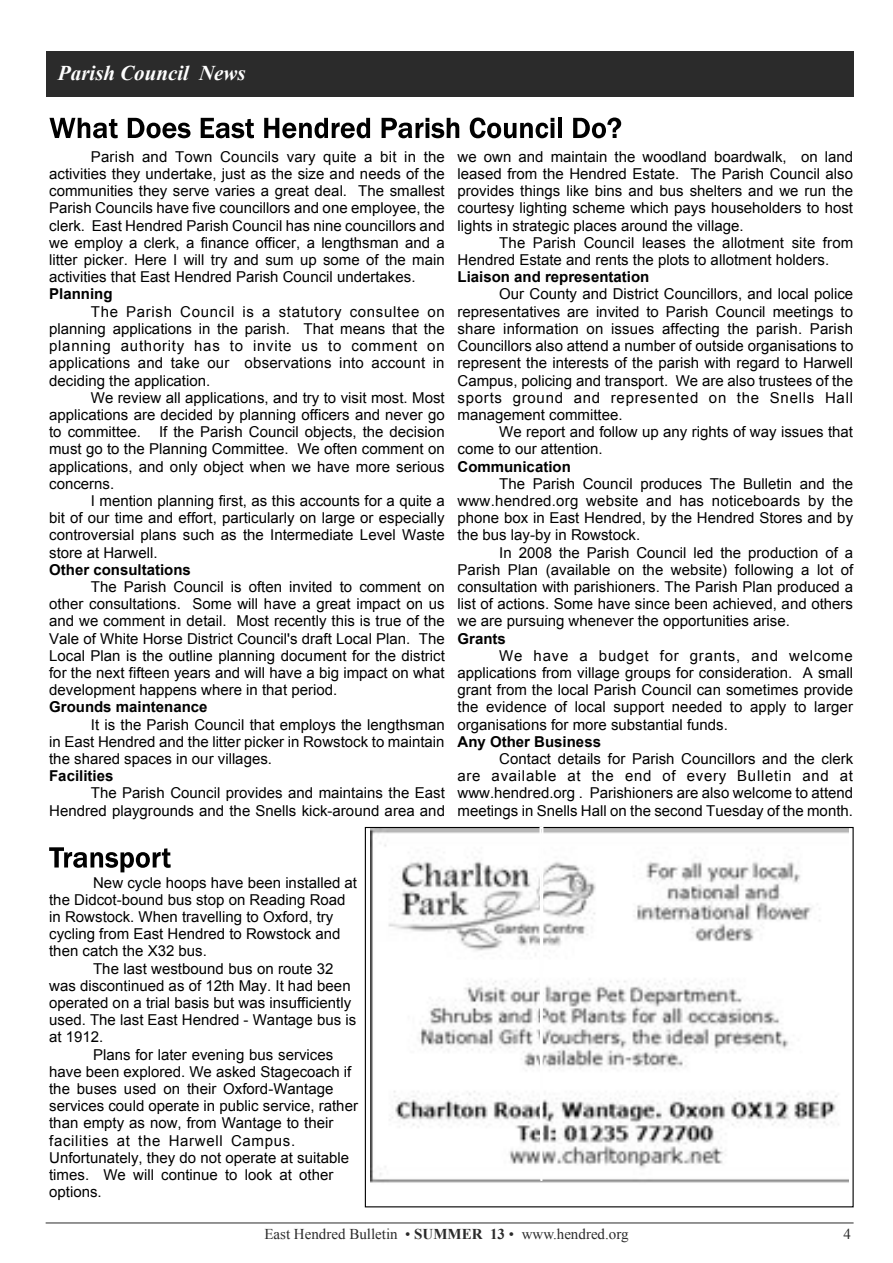
<style>
.page{position:relative;width:893px;height:1263px;background:#fff}
.page>*{position:absolute;margin:0;border:0;box-sizing:border-box;transform-origin:0 0}
.t1{font:21px "font 0000000017 beb 125";color:#fdfdfd}
.t2{font:15px/17.2px "font 0000000017 beb 125";color:#010101;text-align:justify}
.t3{font:15px "font 0000000017 beb 126";color:#010101}
.t4{font:15px "font 0000000017 beb 125";color:#2b2b2b}
.t5{font:15px "font 0000000017 beb 125";letter-spacing:.045em;color:#010101}
</style>
<div class="page">
<div style="left:46px;top:51px;width:808px;height:46px;background:#2b2b2b"></div>
<hr style="left:46px;top:1222px;width:808px;height:1px;background:#2b2b2b">
<svg style="left:49px;top:118px;width:69px;height:20px"></svg>
<svg style="left:128px;top:118px;width:63px;height:20px"></svg>
<svg style="left:201px;top:118px;width:53px;height:20px"></svg>
<svg style="left:264px;top:118px;width:106px;height:20px"></svg>
<svg style="left:382px;top:118px;width:77px;height:20px"></svg>
<svg style="left:470px;top:118px;width:84px;height:20px"></svg>
<hr style="left:551px;top:123px;width:3px;height:15px;background:#010101">
<hr style="left:558px;top:118px;width:4px;height:20px;background:#010101">
<svg style="left:573px;top:118px;width:48px;height:20px"></svg>
<img style="left:370px;top:829px;width:479px;height:354px">
<svg style="left:539px;top:826px;width:7px;height:398px"></svg>
<svg style="left:49px;top:847px;width:122px;height:25px"></svg>
<h1 class="t1" style="left:58px;top:61px;width:189px">Parish Council News</h1>
<p class="t2" style="left:49px;top:148px;width:397px;text-indent:42px">Parish and Town Councils vary quite a bit in the activities they undertake, just as the size and needs of the communities they serve varies a great deal. The smallest Parish Councils have five councillors and one employee, the clerk. East Hendred Parish Council has nine councillors and we employ a clerk, a finance officer, a lengthsman and a litter picker. Here I will try and sum up some of the main activities that East Hendred Parish Council undertakes.</p>
<p class="t3" style="left:49px;top:286px;width:65px">Planning</p>
<p class="t2" style="left:49px;top:303px;width:397px;text-indent:42px">The Parish Council is a statutory consultee on planning applications in the parish. That means that the planning authority has to invite us to comment on applications and take our observations into account in deciding the application.</p>
<p class="t2" style="left:49px;top:389px;width:397px;text-indent:42px">We review all applications, and try to visit most. Most applications are decided by planning officers and never go to committee. If the Parish Council objects, the decision must go to the Planning Committee. We often comment on applications, and only object when we have more serious concerns.</p>
<p class="t2" style="left:49px;top:492px;width:397px;text-indent:42px">I mention planning first, as this accounts for a quite a bit of our time and effort, particularly on large or especially controversial plans such as the Intermediate Level Waste store at Harwell.</p>
<p class="t3" style="left:49px;top:561px;width:143px">Other consultations</p>
<p class="t2" style="left:49px;top:578px;width:397px;text-indent:42px">The Parish Council is often invited to comment on other consultations. Some will have a great impact on us and we comment in detail. Most recently this is true of the Vale of White Horse District Council's draft Local Plan. The Local Plan is the outline planning document for the district for the next fifteen years and will have a big impact on what development happens where in that period.</p>
<p class="t3" style="left:49px;top:699px;width:160px">Grounds maintenance</p>
<p class="t2" style="left:49px;top:716px;width:397px;text-indent:42px">It is the Parish Council that employs the lengthsman in East Hendred and the litter picker in Rowstock to maintain the shared spaces in our villages.</p>
<p class="t3" style="left:49px;top:767px;width:66px">Facilities</p>
<p class="t2" style="left:49px;top:784px;width:397px;text-align:right">The Parish Council provides and maintains the East<br>Hendred playgrounds and the Snells kick-around area and</p>
<p class="t2" style="left:457px;top:148px;width:397px">we own and maintain the woodland boardwalk, on land leased from the Hendred Estate. The Parish Council also provides things like bins and bus shelters and we run the courtesy lighting scheme which pays householders to host lights in strategic places around the village.</p>
<p class="t2" style="left:457px;top:234px;width:397px;text-indent:42px">The Parish Council leases the allotment site from<br>Hendred Estate and rents the plots to allotment holders.</p>
<p class="t3" style="left:457px;top:269px;width:193px">Liaison and representation</p>
<p class="t2" style="left:457px;top:286px;width:397px;text-indent:42px">Our County and District Councillors, and local police representatives are invited to Parish Council meetings to share information on issues affecting the parish. Parish Councillors also attend a number of outside organisations to represent the interests of the parish with regard to Harwell Campus, policing and transport. We are also trustees of the sports ground and represented on the Snells Hall management committee.</p>
<p class="t2" style="left:457px;top:423px;width:397px;text-indent:42px">We report and follow up any rights of way issues that come to our attention.</p>
<p class="t3" style="left:457px;top:458px;width:115px">Communication</p>
<p class="t2" style="left:457px;top:475px;width:397px;text-indent:42px">The Parish Council produces The Bulletin and the www.hendred.org website and has noticeboards by the phone box in East Hendred, by the Hendred Stores and by the bus lay-by in Rowstock.</p>
<p class="t2" style="left:457px;top:544px;width:397px;text-indent:42px">In 2008 the Parish Council led the production of a Parish Plan (available on the website) following a lot of consultation with parishioners. The Parish Plan produced a list of actions. Some have since been achieved, and others we are pursuing whenever the opportunities arise.</p>
<p class="t3" style="left:457px;top:630px;width:50px">Grants</p>
<p class="t2" style="left:457px;top:647px;width:397px;text-indent:42px">We have a budget for grants, and welcome applications from village groups for consideration. A small grant from the local Parish Council can sometimes provide the evidence of local support needed to apply to larger organisations for more substantial funds.</p>
<p class="t3" style="left:457px;top:733px;width:145px">Any Other Business</p>
<p class="t2" style="left:457px;top:750px;width:397px;text-indent:42px">Contact details for Parish Councillors and the clerk are available at the end of every Bulletin and at www.hendred.org . Parishioners are also welcome to attend meetings in Snells Hall on the second Tuesday of the month.</p>
<p class="t2" style="left:93px;top:874px;width:265px">New cycle hoops have been installed at</p>
<p class="t2" style="left:49px;top:891px;width:298px">the Didcot-bound bus stop on Reading Road</p>
<p class="t2" style="left:49px;top:908px;width:286px">in Rowstock. When travelling to Oxford, try</p>
<p class="t2" style="left:49px;top:925px;width:293px">cycling from East Hendred to Rowstock and</p>
<p class="t2" style="left:49px;top:942px;width:159px">then catch the X32 bus.</p>
<p class="t2" style="left:93px;top:960px;width:242px">The last westbound bus on route 32</p>
<p class="t2" style="left:49px;top:977px;width:303px">was discontinued as of 12th May. It had been</p>
<p class="t2" style="left:49px;top:994px;width:304px">operated on a trial basis but was insufficiently</p>
<p class="t2" style="left:49px;top:1011px;width:309px">used. The last East Hendred - Wantage bus is</p>
<p class="t2" style="left:49px;top:1028px;width:56px">at 1912.</p>
<p class="t2" style="left:93px;top:1046px;width:242px">Plans for later evening bus services</p>
<p class="t2" style="left:49px;top:1063px;width:304px">have been explored. We asked Stagecoach if</p>
<p class="t2" style="left:49px;top:1080px;width:286px">the buses used on their Oxford-Wantage</p>
<p class="t2" style="left:49px;top:1097px;width:310px">services could operate in public service, rather</p>
<p class="t2" style="left:49px;top:1114px;width:286px">than empty as now, from Wantage to their</p>
<p class="t5" style="left:49px;top:1132px;width:248px">facilities at the Harwell Campus.</p>
<p class="t2" style="left:49px;top:1149px;width:301px">Unfortunately, they do not operate at suitable</p>
<p class="t2" style="left:49px;top:1166px;width:286px">times. We will continue to look at other</p>
<p class="t2" style="left:49px;top:1183px;width:54px">options.</p>
<p class="t4" style="left:264px;top:1226px;width:366px">East Hendred Bulletin • SUMMER 13 • www.hendred.org</p>
<p class="t4" style="left:843px;top:1226px;width:9px">4</p>
</div>
